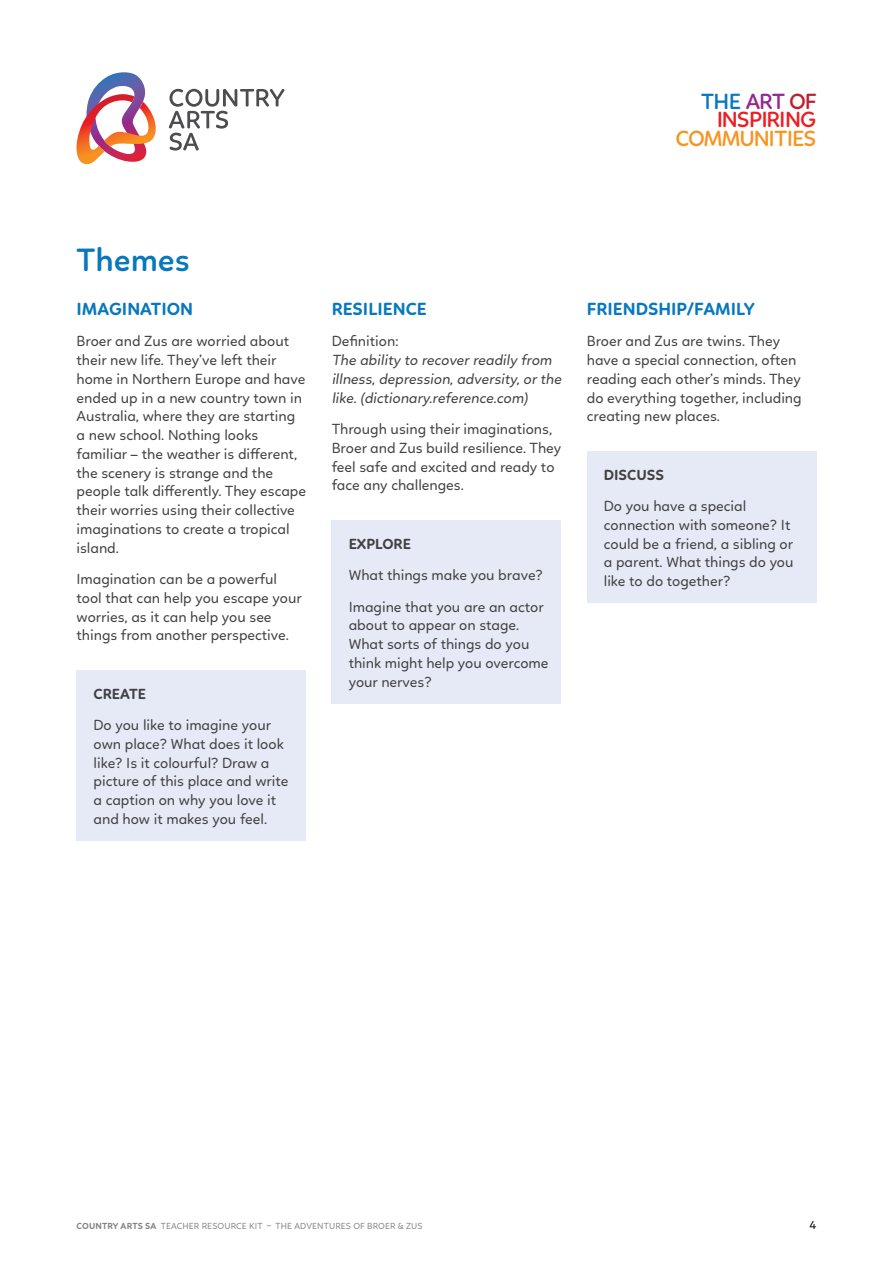
<style>
.page{position:relative;width:893px;height:1263px;background:#fff}
.page>*{position:absolute;margin:0;border:0;box-sizing:border-box;transform-origin:0 0}
.t1{font:600 33px "Linotte";color:#0778be}
.t2{font:600 22.5px/18.8px "Linotte";letter-spacing:-.045em;color:#ed1d24;text-align:right}
.t3{font:600 22.5px "Linotte";letter-spacing:-.045em;color:#f89521}
.t4{font:700 18px "Linotte";color:#0778be}
.t5{font:15px/18.8px "Linotte";color:#414042}
.t6{font:700 15px "Linotte";color:#414042}
.t7{font:12px "Linotte";color:#000}
.t8{font:9px "Linotte";letter-spacing:.015em;color:#808285}
.s1{color:#0778be}
.s2{color:#92298d}
.s3{color:#bd202e}
.s4{font-weight:700}
</style>
<div class="page">
<svg style="left:169px;top:89px;width:115px;height:62px"></svg>
<img style="left:77px;top:72px;width:79px;height:93px">
<div style="left:77px;top:670px;width:229px;height:171px;background:#e5eaf6"></div>
<div style="left:332px;top:520px;width:229px;height:184px;background:#e5eaf6"></div>
<div style="left:587px;top:451px;width:229px;height:152px;background:#e5eaf6"></div>
<h2 class="t2" style="left:701px;top:92px;width:117px"><span class="s1">THE</span> <span class="s2">ART</span> <span class="s3">OF<br></span>INSPIRING</h2>
<h2 class="t3" style="left:675px;top:125px;width:142px">COMMUNITIES</h2>
<h1 class="t1" style="left:77px;top:241px;width:115px">Themes</h1>
<p class="t4" style="left:77px;top:298px;width:118px">IMAGINATION</p>
<p class="t5" style="left:77px;top:332px;width:231px">Broer and Zus are worried about their new life. They’ve left their home in Northern Europe and have ended up in a new country town in<br>Australia, where they are starting a new school. Nothing looks familiar – the weather is different, the scenery is strange and the people talk differently. They escape their worries using their collective imaginations to create a tropical island.</p>
<p class="t5" style="left:77px;top:570px;width:227px">Imagination can be a powerful tool that can help you escape your worries, as it can help you see things from another perspective.</p>
<p class="t6" style="left:94px;top:685px;width:54px">CREATE</p>
<p class="t5" style="left:94px;top:716px;width:196px">Do you like to imagine your own place? What does it look like? Is it colourful? Draw a picture of this place and write a caption on why you love it and how it makes you feel.</p>
<p class="t4" style="left:332px;top:298px;width:96px">RESILIENCE</p>
<p class="t5" style="left:332px;top:332px;width:234px">Definition:<br>The ability to recover readily from illness, depression, adversity, or the like. (dictionary.reference.com)</p>
<p class="t5" style="left:332px;top:420px;width:231px">Through using their imaginations,<br>Broer and Zus build resilience. They feel safe and excited and ready to face any challenges.</p>
<p class="t6" style="left:349px;top:535px;width:64px">EXPLORE</p>
<p class="t5" style="left:349px;top:559px;width:197px;line-height:31.5px">What things make you brave?<br>Imagine that you are an actor</p>
<p class="t5" style="left:349px;top:616px;width:201px">about to appear on stage.<br>What sorts of things do you think might help you overcome your nerves?</p>
<p class="t4" style="left:587px;top:298px;width:170px">FRIENDSHIP/FAMILY</p>
<p class="t5" style="left:587px;top:332px;width:216px">Broer and Zus are twins. They have a special connection, often reading each other’s minds. They do everything together, including creating new places.</p>
<p class="t6" style="left:604px;top:466px;width:62px">DISCUSS</p>
<p class="t5" style="left:604px;top:497px;width:191px">Do you have a special connection with someone? It could be a friend, a sibling or a parent. What things do you like to do together?</p>
<p class="t8" style="left:77px;top:1221px;width:347px"><span class="s4">COUNTRY ARTS SA</span> TEACHER RESOURCE KIT – THE ADVENTURES OF BROER &amp; ZUS</p>
<p class="t7" style="left:810px;top:1218px;width:8px">4</p>
</div>
